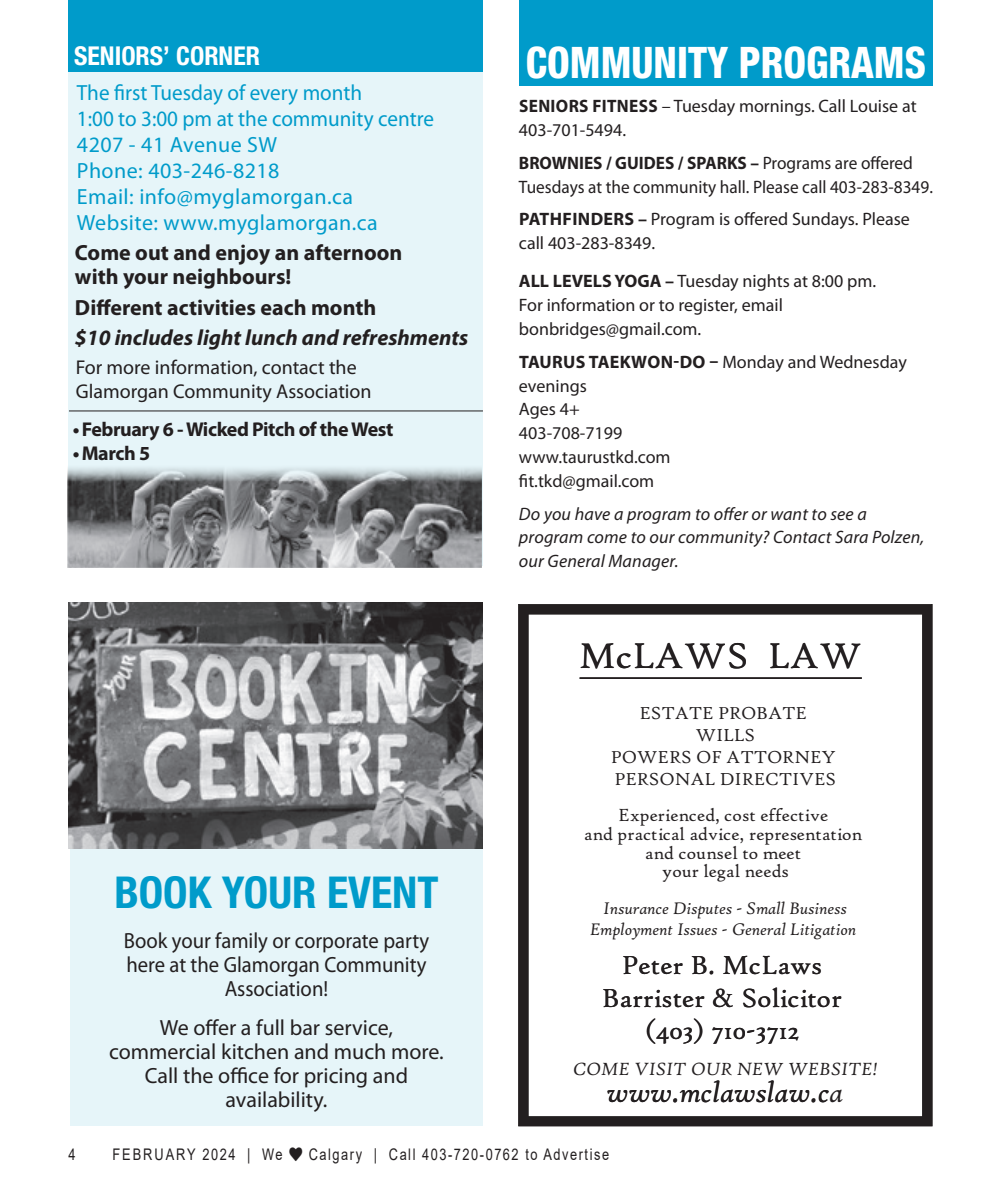
<style>
.page{position:relative;width:990px;height:1188px;background:#fff}
.page>*{position:absolute;margin:0;border:0;box-sizing:border-box;transform-origin:0 0}
.t1{font:700 condensed 44px "Helvetica Neue LT Std";color:#009bca}
.t2{font:800 condensed 43.6px "Helvetica Neue LT Std";color:#fff;scale:.91 1}
.t3{font:38.2px "Hightower Text Roman";color:#231f20}
.t4{font:italic 31px "Hightower Text";color:#231f20}
.t5{font:28px/32.6px "Hightower Text Roman";color:#231f20;text-align:center}
.t6{font:700 condensed 26px "Helvetica Neue LT Std";color:#fff}
.t7{font:22px/24px "Myriad Pro";color:#231f20;text-align:center}
.t8{font:22px "Myriad Pro";letter-spacing:.015em;color:#009bca}
.t9{font:700 22px/24px "Myriad Pro";color:#231f20}
.t10{font:22px/24px "Myriad Pro";color:#231f20;text-align:center;scale:.94 1}
.t11{font:22px/26px "Myriad Pro";letter-spacing:.015em;color:#009bca;scale:.96 1}
.t12{font:italic 700 22px "Myriad Pro";color:#231f20}
.t13{font:20px/24px "Myriad Pro";color:#231f20}
.t14{font:700 20px "Myriad Pro";letter-spacing:-.02em;color:#231f20}
.t15{font:italic 19px "Hightower Text";color:#231f20}
.t16{font:18.8px/18.8px "Hightower Text Roman";color:#231f20;text-align:center}
.t17{font:18.6px/22px "Hightower Text Roman";letter-spacing:-.01em;color:#231f20;text-align:center}
.t18{font:18px/23.8px "Myriad Pro";color:#231f20}
.t19{font:italic 18px/23.8px "Myriad Pro";letter-spacing:.01em;color:#231f20}
.t20{font:18px/23.8px "Myriad Pro";color:#231f20;scale:.96 1}
.t21{font:italic 18px/21.6px "Hightower Text";letter-spacing:-.01em;color:#231f20;text-align:center}
.t22{font:16px "Arial";letter-spacing:.12em;color:#231f20;scale:.8 1}
.t23{font:16px "Arial";letter-spacing:.155em;color:#231f20;scale:.8 1}
.s1{font-weight:700}
</style>
<div class="page">
<div style="left:68px;top:0;width:415px;height:565px;background:#e6f5f9"></div>
<hr style="left:69px;top:410px;width:414px;height:1px;background:#231f20">
<div style="left:68px;top:0;width:415px;height:71px;background:#009bca"></div>
<img style="left:68px;top:468px;width:414px;height:99px">
<div style="left:70px;top:662px;width:413px;height:464px;background:#e6f5f9"></div>
<img style="left:68px;top:603px;width:414px;height:246px">
<div style="left:519px;top:0;width:414px;height:86px;background:#009bca"></div>
<svg style="left:520px;top:606px;width:410px;height:518px"></svg>
<hr style="left:580px;top:677px;width:282px;height:2px;background:#231f20">
<p class="t6" style="left:74px;top:40px;width:187px">SENIORS’ CORNER</p>
<p class="t11" style="left:77px;top:79px;width:373px">The first Tuesday of every month<br>1:00 to 3:00 pm at the community centre</p>
<p class="t8" style="left:77px;top:131px;width:202px">4207 - 41 Avenue SW</p>
<p class="t8" style="left:77px;top:157px;width:204px">Phone: 403-246-8218</p>
<p class="t8" style="left:77px;top:183px;width:277px">Email: info@myglamorgan.ca</p>
<p class="t8" style="left:77px;top:209px;width:302px">Website: www.myglamorgan.ca</p>
<p class="t9" style="left:75px;top:240px;width:329px">Come out and enjoy an afternoon with your neighbours!</p>
<p class="t9" style="left:75px;top:294px;width:303px">Different activities each month</p>
<p class="t12" style="left:75px;top:323px;width:395px">$10 includes light lunch and refreshments</p>
<p class="t13" style="left:76px;top:355px;width:297px">For more information, contact the<br>Glamorgan Community Association</p>
<p class="t14" style="left:73px;top:417px;width:322px">•February 6 - Wicked Pitch of the West</p>
<p class="t14" style="left:73px;top:441px;width:79px">•March 5</p>
<p class="t1" style="left:114px;top:865px;width:326px">BOOK YOUR EVENT</p>
<p class="t10" style="left:124px;top:928px;width:326px">Book your family or corporate party here at the Glamorgan Community<br>Association!</p>
<p class="t7" style="left:109px;top:1015px;width:336px">We offer a full bar service, commercial kitchen and much more.<br>Call the office for pricing and availability.</p>
<p class="t2" style="left:526px;top:36px;width:441px">COMMUNITY PROGRAMS</p>
<p class="t18" style="left:519px;top:94px;width:399px"><span class="s1">SENIORS FITNESS</span> – Tuesday mornings. Call Louise at<br>403-701-5494.</p>
<p class="t20" style="left:519px;top:150px;width:433px"><span class="s1">BROWNIES / GUIDES / SPARKS –</span> Programs are offered<br>Tuesdays at the community hall. Please call 403-283-8349.</p>
<p class="t18" style="left:519px;top:207px;width:392px"><span class="s1">PATHFINDERS –</span> Program is offered Sundays. Please call 403-283-8349.</p>
<p class="t18" style="left:519px;top:269px;width:359px"><span class="s1">ALL LEVELS YOGA –</span> Tuesday nights at 8:00 pm.</p>
<p class="t18" style="left:519px;top:293px;width:265px">For information or to register, email bonbridges@gmail.com.</p>
<p class="t18" style="left:519px;top:350px;width:389px"><span class="s1">TAURUS TAEKWON-DO –</span> Monday and Wednesday evenings</p>
<p class="t18" style="left:519px;top:397px;width:62px">Ages 4+</p>
<p class="t18" style="left:519px;top:421px;width:105px">403-708-7199</p>
<p class="t18" style="left:519px;top:445px;width:153px">www.taurustkd.com</p>
<p class="t18" style="left:519px;top:469px;width:137px">fit.tkd@gmail.com</p>
<p class="t19" style="left:519px;top:501px;width:407px">Do you have a program to offer or want to see a program come to our community? Contact Sara Polzen, our General Manager.</p>
<p class="t3" style="left:579px;top:634px;width:284px">McLAWS LAW</p>
<p class="t17" style="left:611px;top:702px;width:227px">ESTATE PROBATE<br>WILLS<br>POWERS OF ATTORNEY<br>PERSONAL DIRECTIVES</p>
<p class="t16" style="left:584px;top:806px;width:280px">Experienced, cost effective<br>and practical advice, representation and counsel to meet<br>your legal needs</p>
<p class="t21" style="left:590px;top:897px;width:268px">Insurance Disputes - Small Business<br>Employment Issues - General Litigation</p>
<p class="t5" style="left:602px;top:949px;width:242px">Peter B. McLaws<br>Barrister &amp; Solicitor (403) 710-3712</p>
<p class="t4" style="left:607px;top:1075px;width:238px">www.mclawslaw.ca</p>
<p class="t15" style="left:573px;top:1058px;width:306px">COME VISIT OUR NEW WEBSITE!</p>
<p class="t22" style="left:68px;top:1143px;width:10px">4</p>
<p class="t23" style="left:112px;top:1143px;width:214px">FEBRUARY 2024 | We</p>
<p class="t22" style="left:309px;top:1143px;width:377px">Calgary | Call 403-720-0762 to Advertise</p>
</div>
